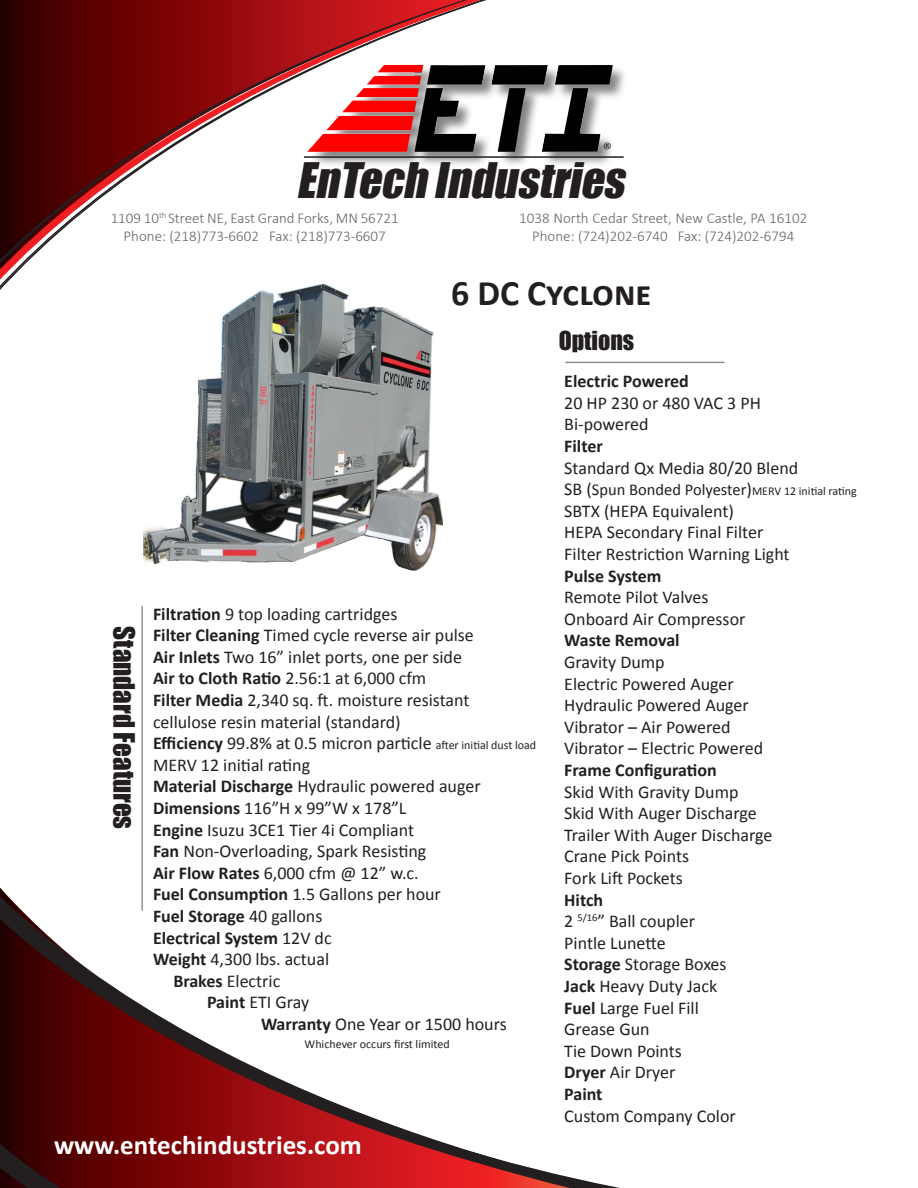
<style>
.page{position:relative;width:918px;height:1188px;background:#fff}
.page>*{position:absolute;margin:0;border:0;box-sizing:border-box;transform-origin:0 0}
.t1{font:italic 45px "Impact";color:#231f20}
.Title_1{font:700 36px "Calibri";color:#231f20}
.t2{font:700 27px "Calibri";color:#fff}
.Subtitle_3{font:27px "Impact";color:#231f20}
.Subtitle_3-2{font:24px "Impact";color:#231f20}
.t3{font:18px "Calibri";color:#231f20}
.t4{font:700 18px "Calibri";color:#231f20}
.t5{font:16.5px "Calibri";color:#231f20}
.t6{font:300 15px/18px "Calibri";color:#636366;text-align:center}
.t7{font:12px "Calibri";color:#231f20}
.s1{font-weight:700}
.s2{font-size:12px}
.s3{font-weight:400}
.s4{font-size:18px}
</style>
<div class="page">
<div style="left:309px;top:65px;width:318px;height:102px;background:#231f20;opacity:.55"></div>
<img style="left:603px;top:65px;width:13px;height:91px">
<svg style="left:0;top:887px;width:620px;height:301px"></svg>
<svg style="left:0;top:1030px;width:305px;height:158px;background:#73191a"></svg>
<svg style="left:0;top:0;width:600px;height:290px"></svg>
<hr style="left:304px;top:156px;width:320px;height:2px;background:#231f20">
<img style="left:143px;top:252px;width:300px;height:319px">
<hr style="left:565px;top:362px;width:159px;height:1px;background:#231f20">
<hr style="left:141px;top:606px;width:2px;height:305px;background:#231f20">
<p class="t3" style="left:603px;top:137px;width:11px">®</p>
<p class="t1" style="left:296px;top:145px;width:341px">EnTech Industries</p>
<p class="t6" style="left:111px;top:209px;width:290px">1109 10<sup>th</sup> Street NE, East Grand Forks, MN 56721<br>Phone: (218)773-6602 Fax: (218)773-6607</p>
<p class="t6" style="left:519px;top:209px;width:290px">1038 North Cedar Street, New Castle, PA 16102<br>Phone: (724)202-6740 Fax: (724)202-6794</p>
<p class="Title_1" style="left:451px;top:267px;width:202px">6 DC Cyclone</p>
<p class="Subtitle_3" style="left:145px;top:626px;width:204px;rotate:90deg">STANDARD FEATURES</p>
<p class="t3" style="left:153px;top:601px;width:246px"><span class="s1">Filtration</span> 9 top loading cartridges</p>
<p class="t3" style="left:153px;top:623px;width:322px"><span class="s1">Filter Cleaning</span> Timed cycle reverse air pulse</p>
<p class="t3" style="left:153px;top:644px;width:311px"><span class="s1">Air Inlets</span> Two 16” inlet ports, one per side</p>
<p class="t3" style="left:153px;top:666px;width:275px"><span class="s1">Air to Cloth Ratio</span> 2.56:1 at 6,000 cfm</p>
<p class="t3" style="left:153px;top:688px;width:318px"><span class="s1">Filter Media</span> 2,340 sq. ft. moisture resistant</p>
<p class="t3" style="left:153px;top:709px;width:249px">cellulose resin material (standard)</p>
<p class="t3" style="left:153px;top:731px;width:385px"><span class="s1">Efficiency</span> 99.8% at 0.5 micron particle <span class="s2">after initial dust load</span></p>
<p class="t3" style="left:153px;top:752px;width:159px">MERV 12 initial rating</p>
<p class="t3" style="left:153px;top:774px;width:329px"><span class="s1">Material Discharge</span> Hydraulic powered auger</p>
<p class="t3" style="left:153px;top:796px;width:255px"><span class="s1">Dimensions</span> 116”H x 99”W x 178”L</p>
<p class="t3" style="left:153px;top:817px;width:263px"><span class="s1">Engine</span> Isuzu 3CE1 Tier 4i Compliant</p>
<p class="t3" style="left:153px;top:839px;width:275px"><span class="s1">Fan</span> Non-Overloading, Spark Resisting</p>
<p class="t3" style="left:153px;top:860px;width:267px"><span class="s1">Air Flow Rates</span> 6,000 cfm @ 12” w.c.</p>
<p class="t3" style="left:153px;top:882px;width:289px"><span class="s1">Fuel Consumption</span> 1.5 Gallons per hour</p>
<p class="t4" style="left:153px;top:903px;width:171px">Fuel Storage <span class="s3">40 gallons</span></p>
<p class="t4" style="left:153px;top:925px;width:180px">Electrical System <span class="s3">12V dc</span></p>
<p class="t3" style="left:153px;top:947px;width:178px"><span class="s1">Weight</span> 4,300 lbs. actual</p>
<p class="t3" style="left:173px;top:968px;width:108px"><span class="s1">Brakes</span> Electric</p>
<p class="t3" style="left:207px;top:990px;width:104px"><span class="s1">Paint</span> ETI Gray</p>
<p class="t3" style="left:261px;top:1012px;width:247px"><span class="s1">Warranty</span> One Year or 1500 hours</p>
<p class="t7" style="left:305px;top:1036px;width:146px">Whichever occurs first limited</p>
<p class="t2" style="left:54px;top:1126px;width:309px">www.entechindustries.com</p>
<p class="Subtitle_3-2" style="left:559px;top:322px;width:77px">OPTIONS</p>
<p class="t4" style="left:564px;top:369px;width:126px">Electric Powered</p>
<p class="t3" style="left:564px;top:390px;width:198px">20 HP 230 or 480 VAC 3 PH</p>
<p class="t3" style="left:564px;top:412px;width:86px">Bi-powered</p>
<p class="t4" style="left:564px;top:433px;width:40px">Filter</p>
<p class="t3" style="left:564px;top:455px;width:235px">Standard Qx Media 80/20 Blend</p>
<p class="t5" style="left:564px;top:478px;width:294px"><span class="s4">SB (</span>Spun Bonded Polyester<span class="s4">)</span><span class="s2">MERV 12 initial rating</span></p>
<p class="t3" style="left:564px;top:498px;width:171px">SBTX (HEPA Equivalent)</p>
<p class="t3" style="left:564px;top:520px;width:201px">HEPA Secondary Final Filter</p>
<p class="t3" style="left:564px;top:542px;width:227px">Filter Restriction Warning Light</p>
<p class="t4" style="left:564px;top:563px;width:99px">Pulse System</p>
<p class="t3" style="left:564px;top:585px;width:146px">Remote Pilot Valves</p>
<p class="t3" style="left:564px;top:606px;width:183px">Onboard Air Compressor</p>
<p class="t4" style="left:564px;top:628px;width:117px">Waste Removal</p>
<p class="t3" style="left:564px;top:650px;width:102px">Gravity Dump</p>
<p class="t3" style="left:564px;top:671px;width:171px">Electric Powered Auger</p>
<p class="t3" style="left:564px;top:693px;width:186px">Hydraulic Powered Auger</p>
<p class="t3" style="left:564px;top:714px;width:168px">Vibrator – Air Powered</p>
<p class="t3" style="left:564px;top:736px;width:200px">Vibrator – Electric Powered</p>
<p class="t4" style="left:564px;top:757px;width:154px">Frame Configuration</p>
<p class="t3" style="left:564px;top:779px;width:176px">Skid With Gravity Dump</p>
<p class="t3" style="left:564px;top:801px;width:194px">Skid With Auger Discharge</p>
<p class="t3" style="left:564px;top:822px;width:210px">Trailer With Auger Discharge</p>
<p class="t3" style="left:564px;top:844px;width:126px">Crane Pick Points</p>
<p class="t3" style="left:564px;top:866px;width:120px">Fork Lift Pockets</p>
<p class="t4" style="left:564px;top:887px;width:40px">Hitch</p>
<p class="t3" style="left:564px;top:909px;width:132px">2 <sup>5/16</sup>” Ball coupler</p>
<p class="t3" style="left:564px;top:930px;width:103px">Pintle Lunette</p>
<p class="t3" style="left:564px;top:952px;width:164px"><span class="s1">Storage</span> Storage Boxes</p>
<p class="t3" style="left:564px;top:974px;width:154px"><span class="s1">Jack</span> Heavy Duty Jack</p>
<p class="t3" style="left:564px;top:995px;width:136px"><span class="s1">Fuel</span> Large Fuel Fill</p>
<p class="t3" style="left:564px;top:1017px;width:87px">Grease Gun</p>
<p class="t3" style="left:564px;top:1038px;width:119px">Tie Down Points</p>
<p class="t3" style="left:564px;top:1060px;width:113px"><span class="s1">Dryer</span> Air Dryer</p>
<p class="t4" style="left:564px;top:1081px;width:40px">Paint</p>
<p class="t3" style="left:564px;top:1103px;width:173px">Custom Company Color</p>
</div>
